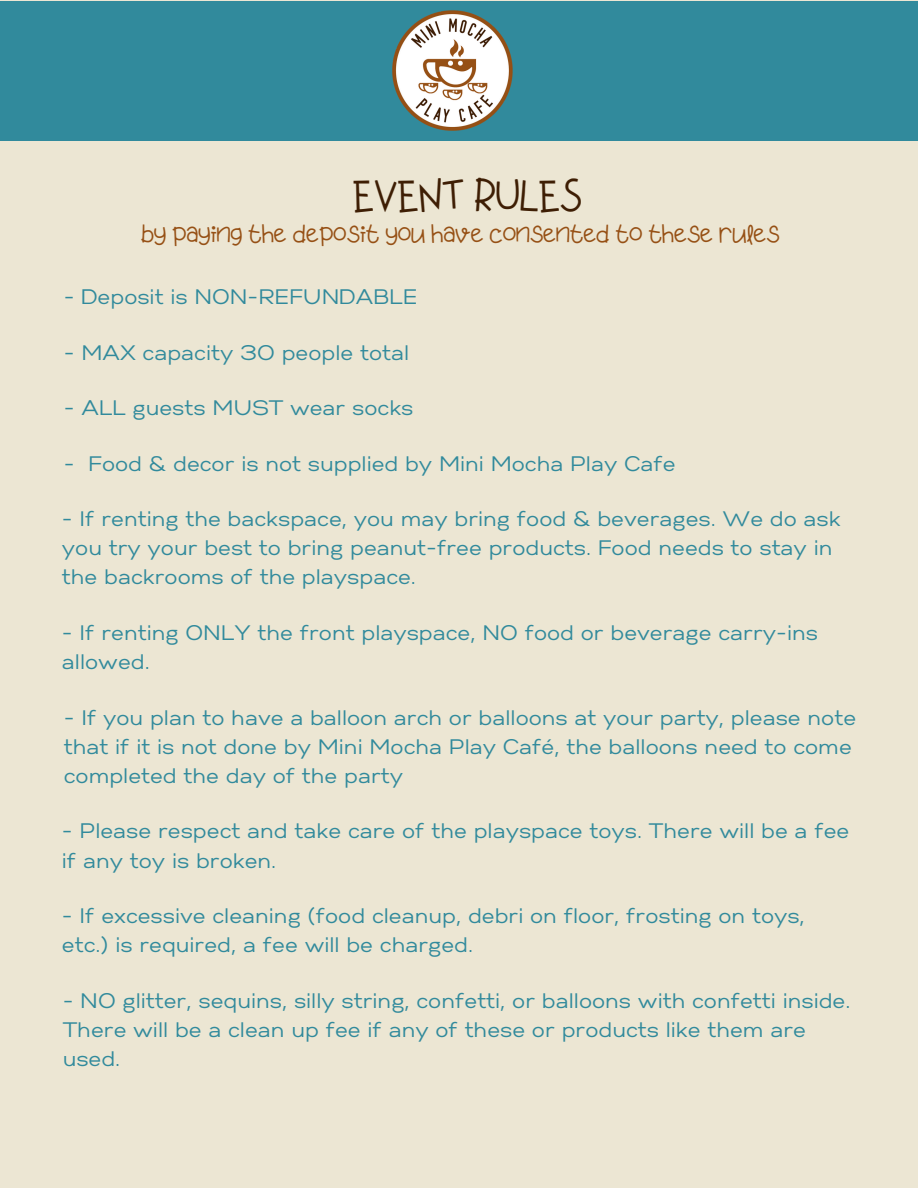
<style>
.page{position:relative;width:918px;height:1188px;background:#ece6d3}
.page>*{position:absolute;margin:0;border:0;box-sizing:border-box;transform-origin:0 0}
.t1{font:42px "Apple Juice";color:#3e1e04}
.t2{font:24px "Apple Juice";color:#965015}
.t3{font:21px/29.2px "Gabriel Sans";color:#318a9c}
</style>
<div class="page">
<div style="left:0;top:1px;width:918px;height:140px;background:#318a9c"></div>
<img style="left:392px;top:10px;width:121px;height:121px">
<h1 class="t1" style="left:353px;top:171px;width:231px">EVENT RULES</h1>
<h2 class="t2" style="left:141px;top:220px;width:641px">by paying the deposit you have consented to these rules</h2>
<p class="t3" style="left:64px;top:284px;width:355px">- Deposit is NON-REFUNDABLE</p>
<p class="t3" style="left:64px;top:339px;width:347px">- MAX capacity 3O people total</p>
<p class="t3" style="left:64px;top:394px;width:351px">- ALL guests MUST wear socks</p>
<p class="t3" style="left:64px;top:450px;width:613px">- Food &amp; decor is not supplied by Mini Mocha Play Cafe</p>
<p class="t3" style="left:62px;top:505px;width:780px">- If renting the backspace, you may bring food &amp; beverages. We do ask you try your best to bring peanut-free products. Food needs to stay in the backrooms of the playspace.</p>
<p class="t3" style="left:62px;top:619px;width:758px">- If renting ONLY the front playspace, NO food or beverage carry-ins allowed.</p>
<p class="t3" style="left:64px;top:704px;width:794px">- If you plan to have a balloon arch or balloons at your party, please note that if it is not done by Mini Mocha Play Café, the balloons need to come completed the day of the party</p>
<p class="t3" style="left:62px;top:818px;width:789px">- Please respect and take care of the playspace toys. There will be a fee if any toy is broken.</p>
<p class="t3" style="left:62px;top:902px;width:744px">- If excessive cleaning (food cleanup, debri on floor, frosting on toys, etc.) is required, a fee will be charged.</p>
<p class="t3" style="left:63px;top:987px;width:789px">- NO glitter, sequins, silly string, confetti, or balloons with confetti inside.<br>There will be a clean up fee if any of these or products like them are used.</p>
</div>
